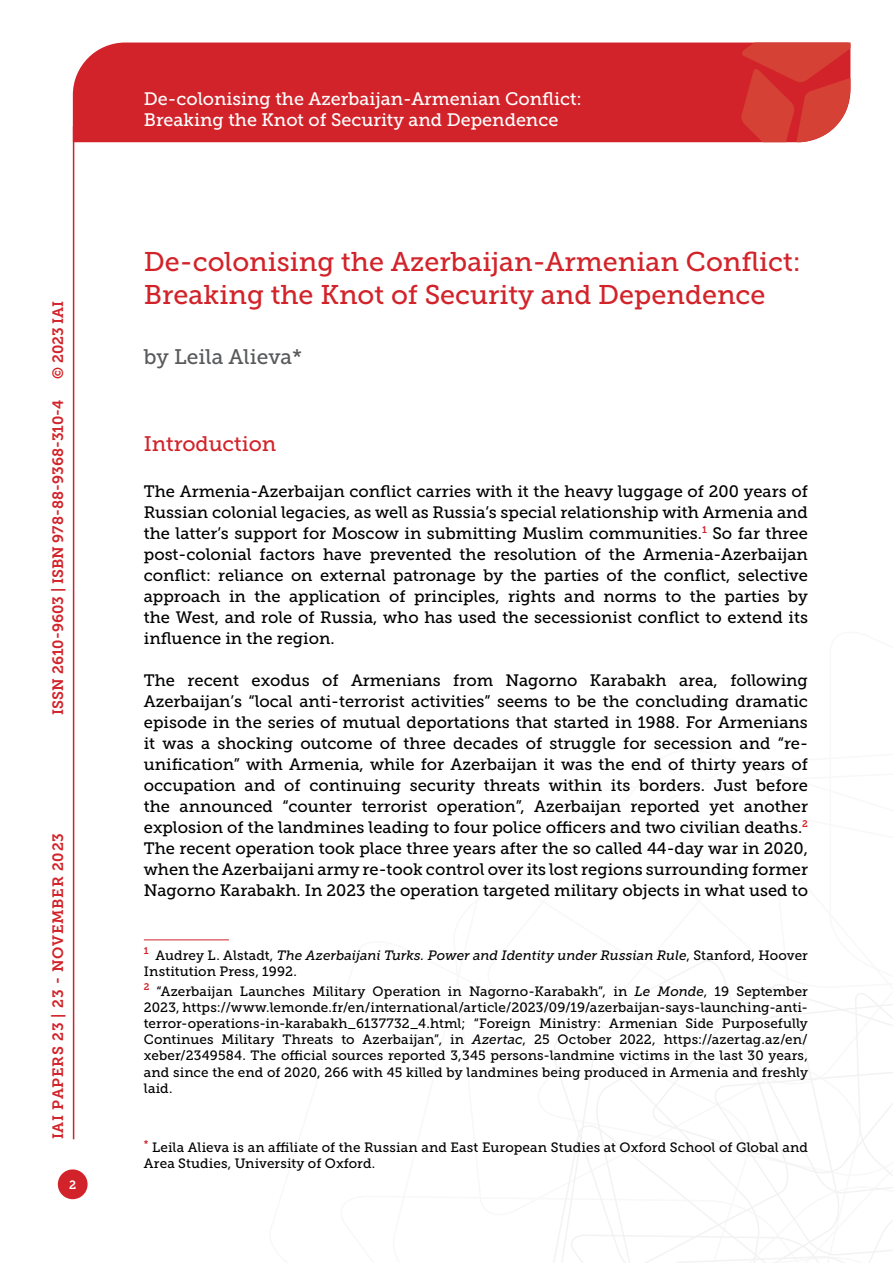
<style>
.page{position:relative;width:893px;height:1263px;background:#fff}
.page>*{position:absolute;margin:0;border:0;box-sizing:border-box;transform-origin:0 0}
.t1{font:27px/32.4px "Museo Slab 500";color:#d2232a}
.t2{font:21px "Museo Slab 500";color:#58595b}
.t3{font:21px "Museo Slab 500";letter-spacing:-.005em;color:#d2232a}
.t4{font:18px/21.6px "Museo Slab 500";color:#fff}
.t5{font:16.5px/21px "Museo Slab 500";color:#000;text-align:justify}
.t6{font:15px "Museo Slab 700";color:#d2232a}
.t7{font:15px "Museo Slab 700";letter-spacing:.05em;color:#d2232a}
.t8{font:13.5px/16.2px "Museo Slab 500";letter-spacing:.01em;color:#000}
.t9{font:12px "Museo Slab 700";color:#fff}
.s1{font-style:italic}
</style>
<div class="page">
<svg style="left:553px;top:960px;width:340px;height:303px"></svg>
<div style="left:73px;top:43px;width:668px;height:99px;background:#d2232a"></div>
<svg style="left:741px;top:43px;width:109px;height:99px;background:#d6423b"></svg>
<div style="left:58px;top:1169px;width:30px;height:30px;background:#d2232a;border-radius:50%"></div>
<hr style="left:73px;top:126px;width:1px;height:1013px;background:#d2232a">
<hr style="left:144px;top:939px;width:85px;height:1px;background:#d2232a">
<p class="t6" style="left:50px;top:379px;width:80px;rotate:-90deg">© 2023 IAI</p>
<p class="t6" style="left:49px;top:714px;width:316px;rotate:-90deg">ISSN 2610-9603 | ISBN 978-88-9368-310-4</p>
<p class="t7" style="left:50px;top:1139px;width:308px;rotate:-90deg">IAI Papers 23 | 23 - November 2023</p>
<p class="t9" style="left:69px;top:1178px;width:9px">2</p>
<p class="t4" style="left:144px;top:88px;width:439px">De-colonising the Azerbaijan-Armenian Conflict:<br>Breaking the Knot of Security and Dependence</p>
<h1 class="t1" style="left:144px;top:246px;width:658px">De-colonising the Azerbaijan-Armenian Conflict:<br>Breaking the Knot of Security and Dependence</h1>
<p class="t2" style="left:144px;top:345px;width:160px">by Leila Alieva*</p>
<p class="t3" style="left:144px;top:432px;width:134px">Introduction</p>
<p class="t5" style="left:144px;top:481px;width:666px">The Armenia-Azerbaijan conflict carries with it the heavy luggage of 200 years of Russian colonial legacies, as well as Russia’s special relationship with Armenia and the latter’s support for Moscow in submitting Muslim communities.<sup>1</sup> So far three post-colonial factors have prevented the resolution of the Armenia-Azerbaijan conflict: reliance on external patronage by the parties of the conflict, selective approach in the application of principles, rights and norms to the parties by the West, and role of Russia, who has used the secessionist conflict to extend its influence in the region.</p>
<p class="t5" style="left:144px;top:670px;width:666px">The recent exodus of Armenians from Nagorno Karabakh area, following Azerbaijan’s “local anti-terrorist activities” seems to be the concluding dramatic episode in the series of mutual deportations that started in 1988. For Armenians it was a shocking outcome of three decades of struggle for secession and “re&shy;unification” with Armenia, while for Azerbaijan it was the end of thirty years of occupation and of continuing security threats within its borders. Just before the announced “counter terrorist operation”, Azerbaijan reported yet another explosion of the landmines leading to four police officers and two civilian deaths.<sup>2<br></sup>The recent operation took place three years after the so called 44-day war in 2020, when the Azerbaijani army re-took control over its lost regions surrounding former Nagorno Karabakh. In 2023 the operation targeted military objects in what used to</p>
<p class="t8" style="left:144px;top:947px;width:666px"><sup>1</sup> Audrey L. Alstadt, <span class="s1">The Azerbaijani Turks. Power and Identity under Russian Rule</span>, Stanford, Hoover<br>Institution Press, 1992.</p>
<p class="t8" style="left:144px;top:983px;width:666px;text-align:justify"><sup>2</sup> “Azerbaijan Launches Military Operation in Nagorno-Karabakh”, in <span class="s1">Le Monde</span>, 19 September 2023, https://www.lemonde.fr/en/international/article/2023/09/19/azerbaijan-says-launching-anti&shy;terror-operations-in-karabakh_6137732_4.html; “Foreign Ministry: Armenian Side Purposefully Continues Military Threats to Azerbaijan”, in <span class="s1">Azertac</span>, 25 October 2022, https://azertag.az/en/ xeber/2349584. The official sources reported 3,345 persons-landmine victims in the last 30 years, and since the end of 2020, 266 with 45 killed by landmines being produced in Armenia and freshly laid.</p>
<p class="t8" style="left:144px;top:1139px;width:665px"><sup>*</sup> Leila Alieva is an affiliate of the Russian and East European Studies at Oxford School of Global and<br>Area Studies, University of Oxford.</p>
</div>
